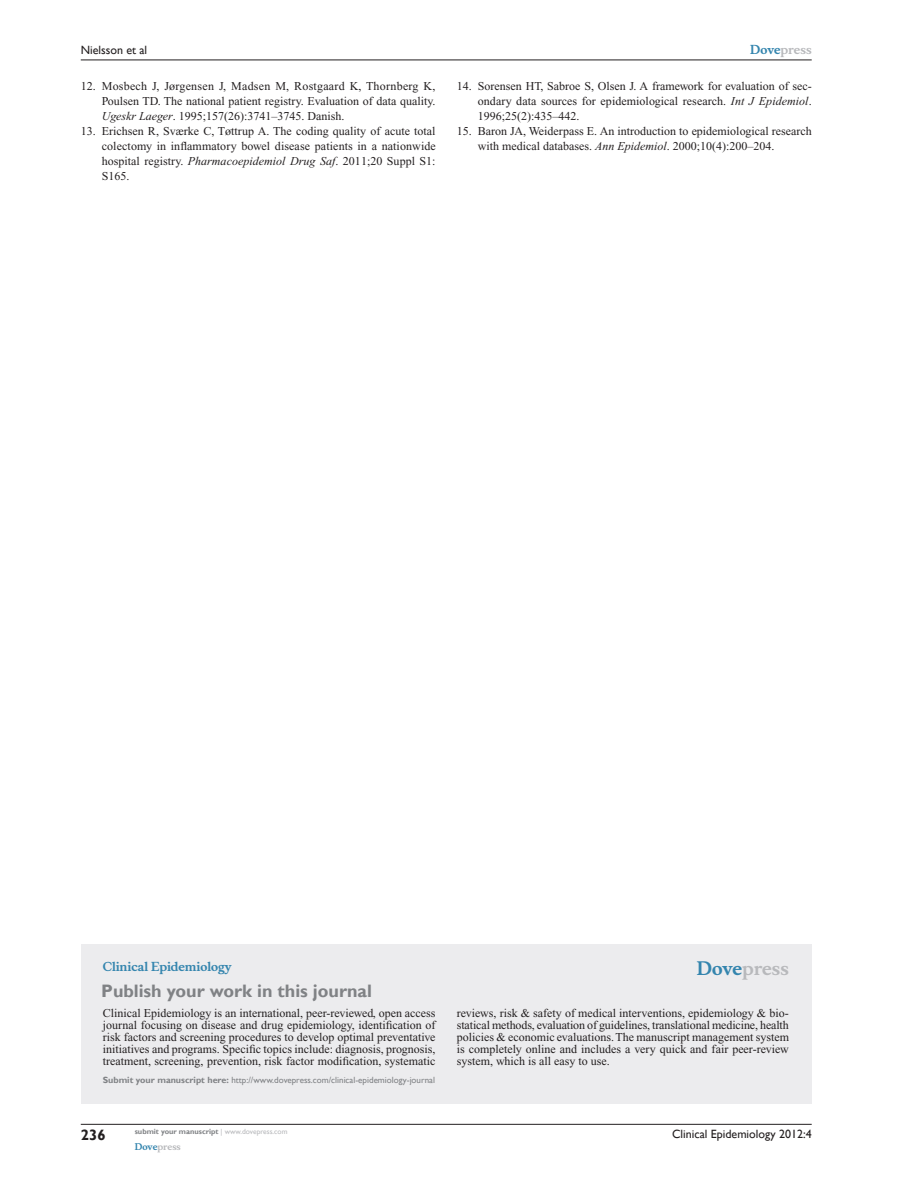
<style>
.page{position:relative;width:918px;height:1188px;background:#fff}
.page>*{position:absolute;margin:0;border:0;box-sizing:border-box;transform-origin:0 0}
.PromBx-H1{font:700 18px "Gill Sans";color:#808285}
.PromBx-Brand{font:700 18px "Musee";color:#b8b9bc}
.t1{font:700 15px "Gill Sans";color:#231f20}
.RefNL2{font:12px/15px "Times New Roman";color:#231f20;text-align:justify}
.PromBx-Tx{font:12px/12px "Times New Roman";color:#231f20;text-align:justify}
.t2{font:12px "Gill Sans";color:#231f20}
.PromBx-JrnlName{font:700 12px "Musee";color:#3485ae}
.t3{font:700 12px "Musee";color:#b8b9bc}
.PromBx-SubmitMssWebA{font:9px "Gill Sans";color:#808285}
.t4{font:700 9px "Musee";color:#b8b9bc}
.t5{font:700 7.5px "Gill Sans";color:#808285}
.s1{font-style:italic}
.s2{color:#3485ae}
.s3{font-weight:700}
.s4{font-weight:400;color:#b8b9bc}
</style>
<div class="page">
<div style="left:81px;top:944px;width:731px;height:159px;background:#ececee"></div>
<hr style="left:81px;top:1124px;width:731px;height:1px;background:#231f20">
<hr style="left:81px;top:60px;width:731px;height:1px;background:#231f20">
<p class="t2" style="left:81px;top:43px;width:68px">Nielsson et al</p>
<p class="RefNL2" style="left:102px;top:79px;width:335px;text-indent:-21px">12. Mosbech J, Jørgensen J, Madsen M, Rostgaard K, Thornberg K, Poulsen TD. The national patient registry. Evaluation of data quality.<br><span class="s1">Ugeskr Laeger</span>. 1995;157(26):3741–3745. Danish.</p>
<p class="RefNL2" style="left:102px;top:124px;width:336px;text-indent:-21px">13. Erichsen R, Sværke C, Tøttrup A. The coding quality of acute total colectomy in inflammatory bowel disease patients in a nationwide hospital registry. <span class="s1">Pharmacoepidemiol Drug Saf</span>. 2011;20 Suppl S1:<br>S165.</p>
<p class="t3" style="left:750px;top:43px;width:63px"><span class="s2">Dove</span>press</p>
<p class="RefNL2" style="left:478px;top:79px;width:335px;text-indent:-21px">14. Sorensen HT, Sabroe S, Olsen J. A framework for evaluation of sec&shy;ondary data sources for epidemiological research. <span class="s1">Int J Epidemiol</span>.<br>1996;25(2):435–442.</p>
<p class="RefNL2" style="left:478px;top:124px;width:335px;text-indent:-21px">15. Baron JA, Weiderpass E. An introduction to epidemiological research with medical databases. <span class="s1">Ann Epidemiol</span>. 2000;10(4):200–204.</p>
<p class="PromBx-JrnlName" style="left:103px;top:959px;width:130px">Clinical Epidemiology</p>
<p class="PromBx-H1" style="left:101px;top:980px;width:272px">Publish your work in this journal</p>
<p class="PromBx-Brand" style="left:697px;top:958px;width:94px"><span class="s2">Dove</span>press</p>
<p class="PromBx-Tx" style="left:103px;top:1007px;width:334px">Clinical Epidemiology is an international, peer-reviewed, open access journal focusing on disease and drug epidemiology, identification of risk factors and screening procedures to develop optimal preventative initiatives and programs. Specific topics include: diagnosis, prognosis, treatment, screening, prevention, risk factor modification, systematic</p>
<p class="PromBx-Tx" style="left:457px;top:1007px;width:334px">reviews, risk &amp; safety of medical interventions, epidemiology &amp; bio&shy;statical methods, evaluation of guidelines, translational medicine, health policies &amp; economic evaluations. The manuscript management system is completely online and includes a very quick and fair peer-review system, which is all easy to use.</p>
<p class="PromBx-SubmitMssWebA" style="left:103px;top:1075px;width:334px"><span class="s3">Submit your manuscript here:</span> http://www.dovepress.com/clinical-epidemiology-journal</p>
<p class="t1" style="left:81px;top:1126px;width:26px">236</p>
<p class="t5" style="left:135px;top:1127px;width:154px">submit your manuscript <span class="s4">| www.dovepress.com</span></p>
<p class="t4" style="left:135px;top:1141px;width:48px"><span class="s2">Dove</span>press</p>
<p class="t2" style="left:672px;top:1127px;width:141px">Clinical Epidemiology 2012:4</p>
</div>
